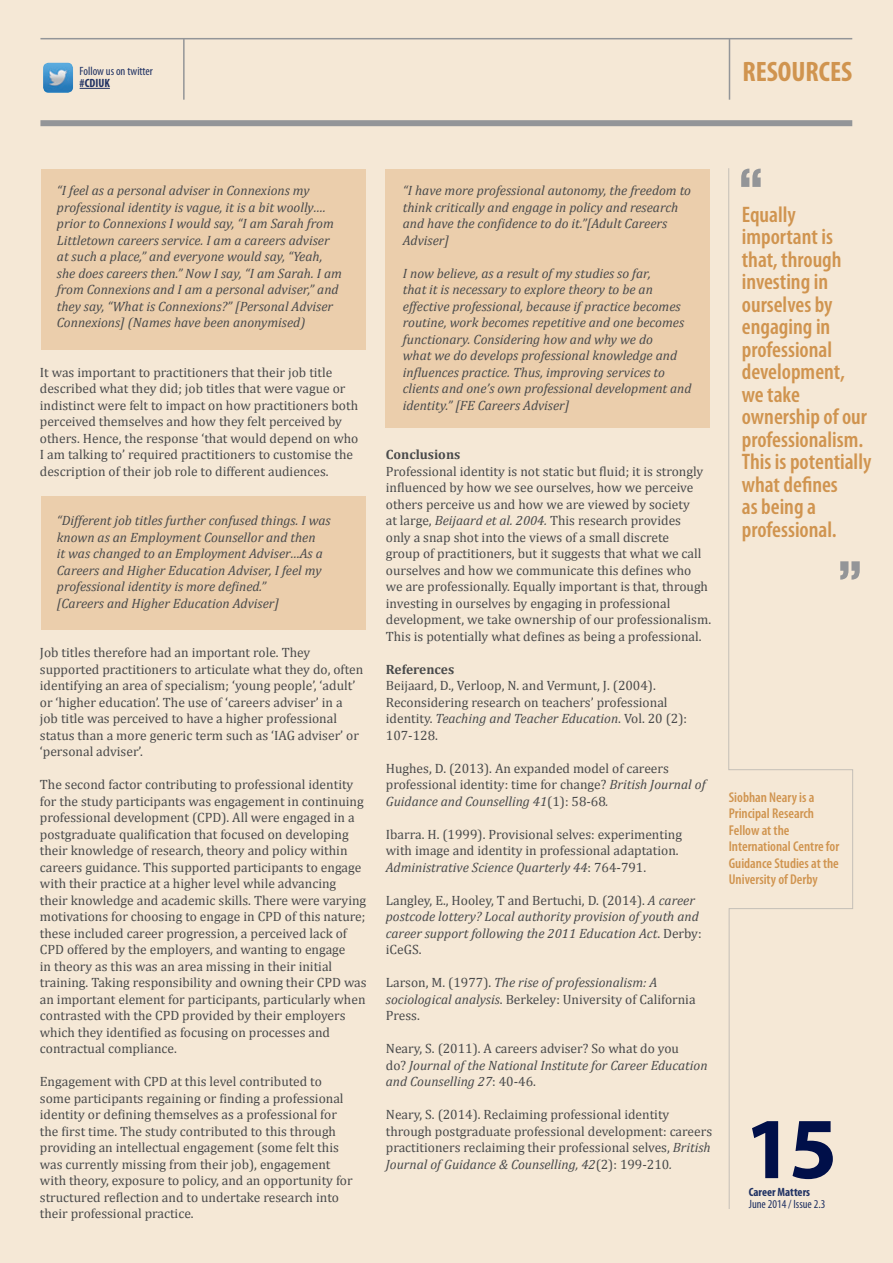
<style>
.page{position:relative;width:893px;height:1263px;background:#fff}
.page>*{position:absolute;margin:0;border:0;box-sizing:border-box;transform-origin:0 0}
.t1{font:700 87.75px "Myriad Pro";color:#000f49}
.t2{font:700 condensed 28.2px "Myriad Pro";color:#d0944f}
.t3{font:600 condensed 22.5px/22.5px "Myriad Pro";color:#d0944f}
.t4{font:600 condensed 14.25px/16.5px "Myriad Pro";color:#d0944f}
.t5{font:13.5px/16.5px "Cambria";color:#494a4b}
.t6{font:italic 13.5px/16.5px "Cambria";color:#494a4b}
.t7{font:700 13.5px "Cambria";color:#494a4b}
.t8{font:condensed 12px/12px "Myriad Pro";color:#1f3163}
.s1{font-weight:700}
.s2{font-style:italic}
.s3{font-style:normal}
</style>
<div class="page">
<div style="left:1px;top:0;width:892px;height:1263px;background:#f5e8d6"></div>
<div style="left:41px;top:169px;width:325px;height:180px;background:#ebceac"></div>
<div style="left:385px;top:169px;width:325px;height:258px;background:#ebceac"></div>
<div style="left:41px;top:496px;width:325px;height:134px;background:#ebceac"></div>
<hr style="left:40px;top:38px;width:812px;height:1px;background:#939598">
<div style="left:40px;top:120px;width:812px;height:6px;background:#939598"></div>
<hr style="left:729px;top:39px;width:1px;height:61px;background:#939598">
<svg style="left:853px;top:561px;width:7px;height:19px"></svg>
<hr style="left:183px;top:39px;width:2px;height:61px;background:#939598">
<hr style="left:80px;top:88px;width:30px;height:1px;background:#1f3163">
<img style="left:43px;top:63px;width:30px;height:30px">
<svg style="left:728px;top:168px;width:125px;height:1041px"></svg>
<p class="t8" style="left:80px;top:65px;width:75px">Follow us on twitter <span class="s1">#CDIUK</span></p>
<p class="t2" style="left:742px;top:54px;width:111px">RESOURCES</p>
<p class="t6" style="left:57px;top:182px;width:286px">“I feel as a personal adviser in Connexions my professional identity is vague, it is a bit woolly…. prior to Connexions I would say, “I am Sarah from Littletown careers service. I am a careers adviser at such a place,” and everyone would say, “Yeah, she does careers then.” Now I say, “I am Sarah. I am from Connexions and I am a personal adviser,” and they say, “What is Connexions?” [Personal Adviser Connexions] (Names have been anonymised)</p>
<p class="t5" style="left:40px;top:364px;width:320px">It was important to practitioners that their job title described what they did; job titles that were vague or indistinct were felt to impact on how practitioners both perceived themselves and how they felt perceived by others. Hence, the response ‘that would depend on who I am talking to’ required practitioners to customise the description of their job role to different audiences.</p>
<p class="t6" style="left:57px;top:512px;width:275px">“Different job titles further confused things. I was known as an Employment Counsellor and then<br>it was changed to an Employment Adviser…As a Careers and Higher Education Adviser, I feel my professional identity is more defined.”<br>[Careers and Higher Education Adviser]</p>
<p class="t5" style="left:40px;top:644px;width:325px">Job titles therefore had an important role. They supported practitioners to articulate what they do, often identifying an area of specialism; ‘young people’, ‘adult’ or ‘higher education’. The use of ‘careers adviser’ in a job title was perceived to have a higher professional status than a more generic term such as ‘IAG adviser’ or ‘personal adviser’.</p>
<p class="t5" style="left:40px;top:776px;width:328px">The second factor contributing to professional identity for the study participants was engagement in continuing professional development (CPD). All were engaged in a postgraduate qualification that focused on developing their knowledge of research, theory and policy within careers guidance. This supported participants to engage with their practice at a higher level while advancing their knowledge and academic skills. There were varying motivations for choosing to engage in CPD of this nature; these included career progression, a perceived lack of CPD offered by the employers, and wanting to engage<br>in theory as this was an area missing in their initial training. Taking responsibility and owning their CPD was an important element for participants, particularly when contrasted with the CPD provided by their employers which they identified as focusing on processes and contractual compliance.</p>
<p class="t5" style="left:40px;top:1073px;width:314px">Engagement with CPD at this level contributed to some participants regaining or finding a professional identity or defining themselves as a professional for the first time. The study contributed to this through providing an intellectual engagement (some felt this was currently missing from their job), engagement with theory, exposure to policy, and an opportunity for structured reflection and to undertake research into their professional practice.</p>
<p class="t6" style="left:403px;top:182px;width:290px">“I have more professional autonomy, the freedom to think critically and engage in policy and research and have the confidence to do it.”[Adult Careers Adviser]</p>
<p class="t6" style="left:403px;top:264px;width:290px">I now believe, as a result of my studies so far,<br>that it is necessary to explore theory to be an effective professional, because if practice becomes routine, work becomes repetitive and one becomes functionary. Considering how and why we do<br>what we do develops professional knowledge and influences practice. Thus, improving services to clients and one’s own professional development and identity.” [FE Careers Adviser]</p>
<p class="t7" style="left:386px;top:446px;width:76px">Conclusions</p>
<p class="t5" style="left:386px;top:463px;width:327px">Professional identity is not static but fluid; it is strongly influenced by how we see ourselves, how we perceive others perceive us and how we are viewed by society<br>at large, <span class="s2">Beijaard et al. 2004.</span> This research provides<br>only a snap shot into the views of a small discrete<br>group of practitioners, but it suggests that what we call ourselves and how we communicate this defines who we are professionally. Equally important is that, through investing in ourselves by engaging in professional development, we take ownership of our professionalism.<br>This is potentially what defines as being a professional.</p>
<p class="t7" style="left:386px;top:661px;width:70px">References</p>
<p class="t5" style="left:386px;top:677px;width:303px">Beijaard, D., Verloop, N. and Vermunt, J. (2004).<br>Reconsidering research on teachers’ professional identity. <span class="s2">Teaching and Teacher Education</span>. Vol. 20 (2):<br>107-128.</p>
<p class="t5" style="left:386px;top:760px;width:321px">Hughes, D. (2013). An expanded model of careers professional identity: time for change? <span class="s2">British Journal of<br>Guidance and Counselling 41</span>(1): 58-68<span class="s2">.</span></p>
<p class="t5" style="left:386px;top:826px;width:298px">Ibarra. H. (1999). Provisional selves: experimenting with image and identity in professional adaptation.<br><span class="s2">Administrative Science Quarterly 44</span>: 764-791.</p>
<p class="t6" style="left:386px;top:891px;width:317px"><span class="s3">Langley, E., Hooley, T and Bertuchi, D. (2014).</span> A career postcode lottery? Local authority provision of youth and career support following the 2011 Education Act<span class="s3">. Derby: iCeGS.</span></p>
<p class="t5" style="left:386px;top:974px;width:311px">Larson, M. (1977). <span class="s2">The rise of professionalism: A sociological analysis</span>. Berkeley: University of California<br>Press.</p>
<p class="t6" style="left:386px;top:1040px;width:323px"><span class="s3">Neary, S. (2011). A careers adviser? So what do you<br>do?</span> Journal of the National Institute for Career Education and Counselling 27<span class="s3">: 40-46.</span></p>
<p class="t5" style="left:386px;top:1106px;width:328px">Neary, S. (2014). Reclaiming professional identity through postgraduate professional development: careers practitioners reclaiming their professional selves, <span class="s2">British Journal of Guidance &amp; Counselling, 42</span>(2): 199-210<span class="s2">.</span></p>
<p class="t3" style="left:742px;top:203px;width:131px">Equally important is that, through investing in ourselves by engaging in professional development, we take ownership of our professionalism.<br>This is potentially what defines<br>as being a professional.</p>
<p class="t4" style="left:729px;top:789px;width:112px">Siobhan Neary is a<br>Principal Research<br>Fellow at the<br>International Centre for<br>Guidance Studies at the<br>University of Derby</p>
<p class="t1" style="left:744px;top:1091px;width:94px">15</p>
<p class="t8" style="left:749px;top:1186px;width:78px"><span class="s1">Career Matters<br></span>June 2014 / Issue 2.3</p>
</div>
